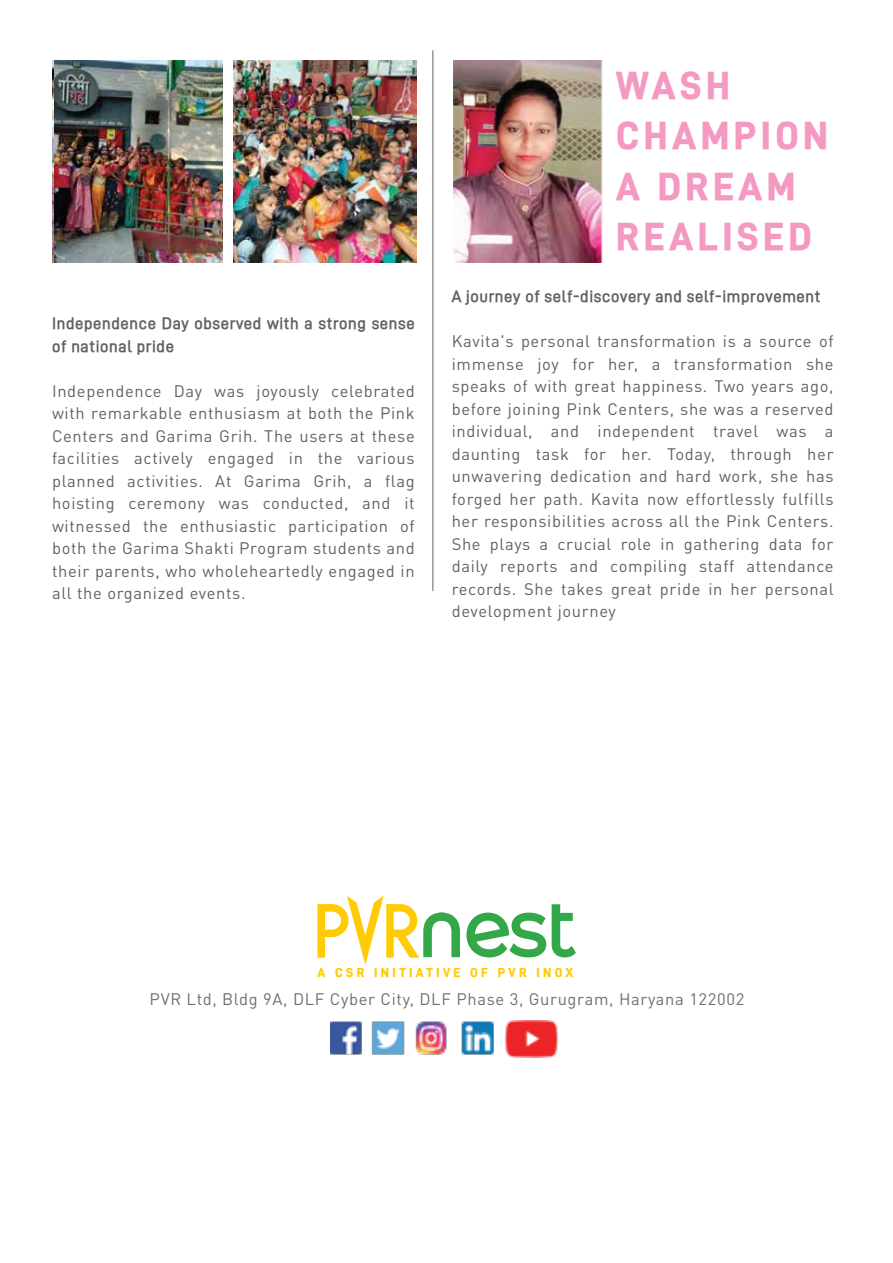
<style>
.page{position:relative;width:893px;height:1263px;background:#fff}
.page>*{position:absolute;margin:0;border:0;box-sizing:border-box;transform-origin:0 0}
.t1{font:39px/50.4px "D DIN PRO Heavy";letter-spacing:.12em;color:#f49ac2}
.t2{font:16.5px/22.5px "DIN Pro";letter-spacing:.04em;color:#606161;text-align:justify}
.t3{font:700 16.5px/22.5px "D DIN PRO Semi";letter-spacing:.04em;color:#606161}
.t4{font:16.5px "DIN Pro";letter-spacing:.04em;color:#6d6e71}
.t5{font:13.05px "D DIN PRO Heavy";letter-spacing:.26em;color:#ffcb05}
</style>
<div class="page">
<img style="left:331px;top:1021px;width:228px;height:36px">
<hr style="left:433px;top:50px;width:1px;height:541px;background:#606161">
<svg style="left:317px;top:896px;width:259px;height:69px"></svg>
<img style="left:453px;top:60px;width:150px;height:202px">
<img style="left:52px;top:60px;width:364px;height:202px">
<img style="left:54px;top:60px;width:170px;height:202px">
<div style="left:224px;top:60px;width:9px;height:202px;background:#fff"></div>
<p class="t3" style="left:52px;top:312px;width:364px">Independence Day observed with a strong sense of national pride</p>
<p class="t2" style="left:52px;top:378px;width:364px">Independence Day was joyously celebrated with remarkable enthusiasm at both the Pink Centers and Garima Grih. The users at these facilities actively engaged in the various planned activities. At Garima Grih, a flag hoisting ceremony was conducted, and it witnessed the enthusiastic participation of both the Garima Shakti Program students and their parents, who wholeheartedly engaged in all the organized events.</p>
<h1 class="t1" style="left:616px;top:59px;width:213px">WASH<br>CHAMPION<br>A DREAM<br>REALISED</h1>
<p class="t3" style="left:452px;top:285px;width:370px">A journey of self-discovery and self-improvement</p>
<p class="t2" style="left:452px;top:328px;width:383px">Kavita's personal transformation is a source of immense joy for her, a transformation she speaks of with great happiness. Two years ago, before joining Pink Centers, she was a reserved individual, and independent travel was a daunting task for her. Today, through her unwavering dedication and hard work, she has forged her path. Kavita now effortlessly fulfills her responsibilities across all the Pink Centers.<br>She plays a crucial role in gathering data for daily reports and compiling staff attendance records. She takes great pride in her personal development journey</p>
<p class="t5" style="left:317px;top:965px;width:257px">A CSR INITIATIVE OF PVR INOX</p>
<p class="t4" style="left:150px;top:986px;width:596px">PVR Ltd, Bldg 9A, DLF Cyber City, DLF Phase 3, Gurugram, Haryana 122002</p>
</div>
